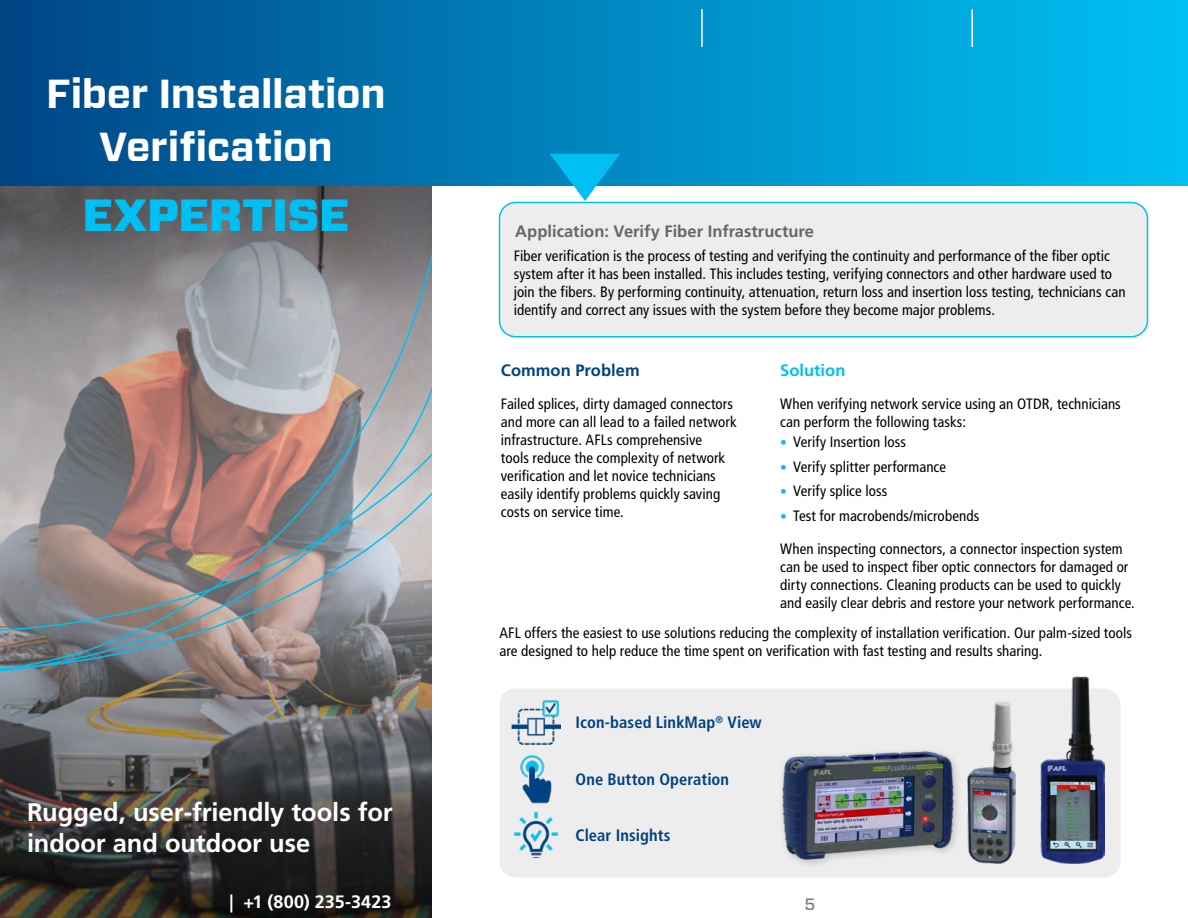
<style>
.page{position:relative;width:1188px;height:918px;background:#fff}
.page>*{position:absolute;margin:0;border:0;box-sizing:border-box;transform-origin:0 0}
.Sub-Title_nTOC{font:900 45px "Forza";letter-spacing:-.005em;color:#00c0f3}
.Category{font:700 40.5px/52.5px "Forza";letter-spacing:-.005em;color:#fff;text-align:center}
.Banner_Text{font:700 25.5px/31.5px "Frutiger LT Std";letter-spacing:-.005em;color:#fff}
.t1{font:700 18px "Frutiger LT Std";letter-spacing:.01em;color:#fff}
.Bullets_No_Symbol{font:700 condensed 16.5px "Frutiger LT Std";letter-spacing:.005em;color:#004282}
.t2{font:700 16.5px "Frutiger LT Std";color:#666}
.Body_Head{font:700 16.5px "Frutiger LT Std";color:#004282}
.Body_Head_CY{font:700 16.5px "Frutiger LT Std";color:#00c0f3}
.t3{font:500 16.5px "Forza";color:#808080}
.Table_Body{font:condensed 15px/18px "Frutiger LT Std";letter-spacing:.005em;color:#000}
.Body{font:condensed 15px/18px "Frutiger LT Std";letter-spacing:.005em;color:#000}
.s1{font-weight:300;font-size:13.5px;color:#00c0f3}
</style>
<div class="page">
<svg style="left:0;top:186px;width:432px;height:732px;background:#4d4b4a"></svg>
<svg style="left:0;top:248px;width:432px;height:425px;background:#9b9293"></svg>
<svg style="left:0;top:489px;width:432px;height:182px;background:#958d8d"></svg>
<div style="left:0;top:0;width:1188px;height:186px;background:linear-gradient(to right,#004685,#00c3f6)"></div>
<div style="left:499px;top:688px;width:621px;height:190px;background:#ededed;border-radius:16px"></div>
<img style="left:968px;top:701px;width:47px;height:162px">
<img style="left:1040px;top:676px;width:64px;height:188px">
<img style="left:782px;top:751px;width:176px;height:113px">
<div style="left:499px;top:202px;width:649px;height:135px;background:#ededed;border-radius:16px"></div>
<div style="left:499px;top:202px;width:649px;height:136px;border:2px solid #00c0f3;border-radius:16px"></div>
<img style="left:511px;top:700px;width:49px;height:45px">
<img style="left:520px;top:755px;width:32px;height:48px">
<img style="left:513px;top:812px;width:46px;height:44px">
<div style="left:0;top:0;width:1188px;height:54px;background:linear-gradient(to right,#004685,#00c3f6)"></div>
<hr style="left:701px;top:9px;width:2px;height:38px;background:#fff">
<hr style="left:971px;top:9px;width:2px;height:38px;background:#fff">
<svg style="left:550px;top:154px;width:70px;height:47px"></svg>
<p class="Category" style="left:46px;top:68px;width:341px">Fiber Installation<br>Verification</p>
<p class="Sub-Title_nTOC" style="left:83px;top:185px;width:268px">EXPERTISE</p>
<p class="Banner_Text" style="left:27px;top:796px;width:367px">Rugged, user-friendly tools for indoor and outdoor use</p>
<p class="t1" style="left:230px;top:891px;width:164px">| +1 (800) 235-3423</p>
<p class="t2" style="left:515px;top:222px;width:300px">Application: Verify Fiber Infrastructure</p>
<p class="Table_Body" style="left:514px;top:247px;width:613px">Fiber verification is the process of testing and verifying the continuity and performance of the fiber optic system after it has been installed. This includes testing, verifying connectors and other hardware used to join the fibers. By performing continuity, attenuation, return loss and insertion loss testing, technicians can identify and correct any issues with the system before they become major problems.</p>
<p class="Body_Head" style="left:501px;top:361px;width:140px">Common Problem</p>
<p class="Body_Head_CY" style="left:780px;top:361px;width:67px">Solution</p>
<p class="Table_Body" style="left:501px;top:395px;width:237px">Failed splices, dirty damaged connectors and more can all lead to a failed network infrastructure. AFLs comprehensive<br>tools reduce the complexity of network verification and let novice technicians easily identify problems quickly saving costs on service time.</p>
<p class="Table_Body" style="left:780px;top:395px;width:342px">When verifying network service using an OTDR, technicians can perform the following tasks:</p>
<p class="Table_Body" style="left:780px;top:433px;width:127px"><span class="s1">•</span> Verify Insertion loss</p>
<p class="Table_Body" style="left:780px;top:458px;width:167px"><span class="s1">•</span> Verify splitter performance</p>
<p class="Table_Body" style="left:780px;top:482px;width:108px"><span class="s1">•</span> Verify splice loss</p>
<p class="Table_Body" style="left:780px;top:507px;width:200px"><span class="s1">•</span> Test for macrobends/microbends</p>
<p class="Table_Body" style="left:780px;top:540px;width:356px">When inspecting connectors, a connector inspection system can be used to inspect fiber optic connectors for damaged or dirty connections. Cleaning products can be used to quickly and easily clear debris and restore your network performance.</p>
<p class="Body" style="left:500px;top:624px;width:634px">AFL offers the easiest to use solutions reducing the complexity of installation verification. Our palm-sized tools are designed to help reduce the time spent on verification with fast testing and results sharing.</p>
<p class="Bullets_No_Symbol" style="left:576px;top:713px;width:188px">Icon-based LinkMap<sup>®</sup> View</p>
<p class="Bullets_No_Symbol" style="left:576px;top:769px;width:155px">One Button Operation</p>
<p class="Bullets_No_Symbol" style="left:576px;top:825px;width:96px">Clear Insights</p>
<p class="t3" style="left:805px;top:893px;width:12px">5</p>
</div>
